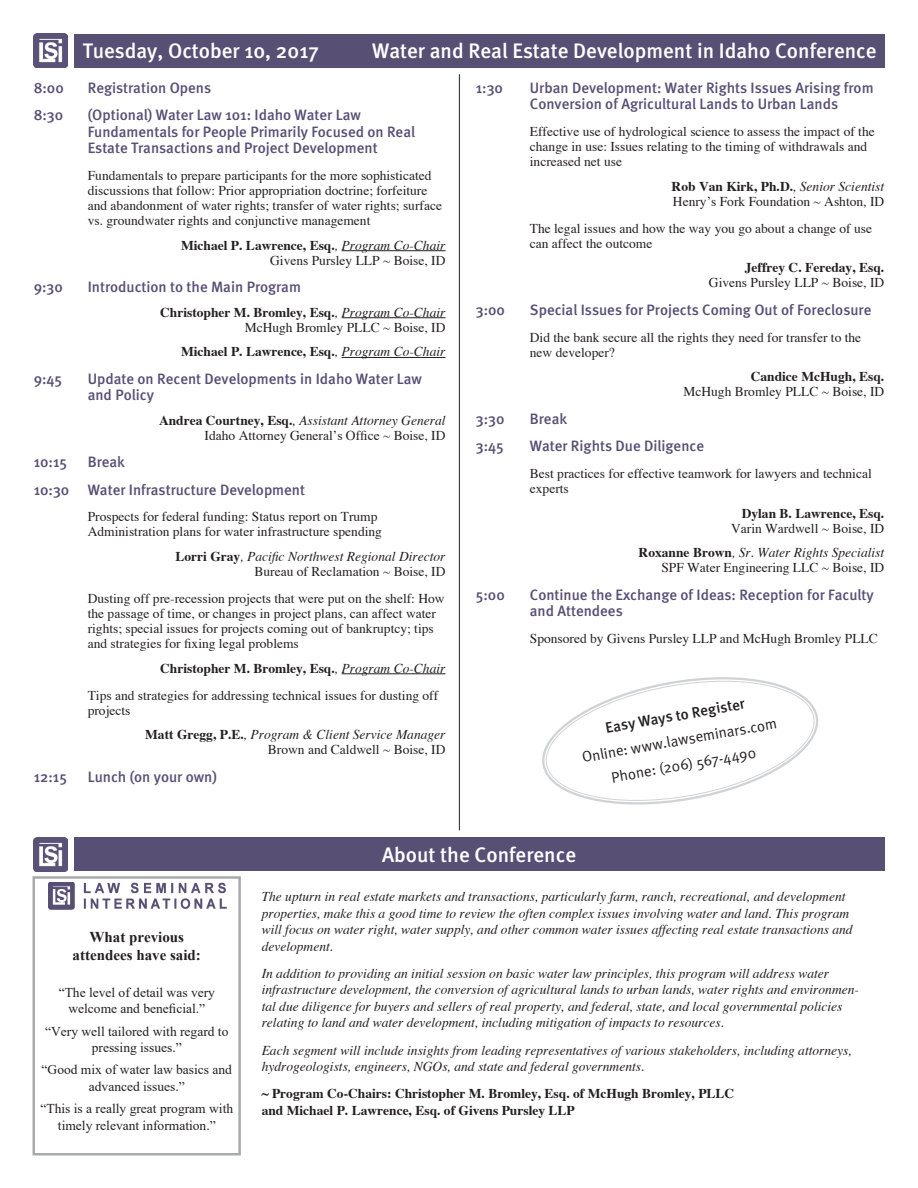
<style>
.page{position:relative;width:918px;height:1188px;background:#fff}
.page>*{position:absolute;margin:0;border:0;box-sizing:border-box;transform-origin:0 0}
.t1{font:500 21px "Meta";color:#fff}
.t2{font:500 15px/16.5px "Meta";color:#584f75}
.t3{font:15px/24.9px "Meta Normal";color:#231f20;text-align:center}
.t4{font:700 15px/18px "Times New Roman";color:#231f20;text-align:center}
.t5{font:500 15px "Meta";color:#231f20}
.t6{font:13.5px/15px "Times";color:#231f20}
.t7{font:italic 13.5px/16.5px "Times";color:#231f20}
.t8{font:700 13.5px/16.5px "Times";color:#231f20}
.t9{font:13.5px/16.2px "Times New Roman";color:#231f20;text-align:center}
.s1{font-weight:700}
.s2{font-style:italic}
.s3{font-weight:400;font-style:italic}
.s4{font-weight:700;font-style:normal}
.s5{font-style:normal}
</style>
<div class="page">
<div style="left:74px;top:34px;width:810px;height:34px;background:#584f75"></div>
<hr style="left:459px;top:74px;width:1px;height:756px;background:#231f20">
<div style="left:74px;top:837px;width:810px;height:34px;background:#584f75"></div>
<hr style="left:342px;top:250px;width:104px;height:1px;background:#231f20">
<hr style="left:342px;top:317px;width:104px;height:1px;background:#231f20">
<hr style="left:342px;top:357px;width:104px;height:1px;background:#231f20">
<hr style="left:342px;top:673px;width:104px;height:1px;background:#231f20">
<img style="left:34px;top:33px;width:34px;height:35px">
<img style="left:34px;top:837px;width:34px;height:34px">
<div style="left:33px;top:876px;width:208px;height:279px;border:2px solid #a8a9ad"></div>
<img style="left:49px;top:882px;width:178px;height:28px">
<svg style="left:542px;top:677px;width:276px;height:128px"></svg>
<h1 class="t1" style="left:83px;top:39px;width:238px">Tuesday, October 10, 2017</h1>
<h1 class="t1" style="left:372px;top:39px;width:506px">Water and Real Estate Development in Idaho Conference</h1>
<p class="t2" style="left:34px;top:79px;width:32px">8:00</p>
<p class="t2" style="left:88px;top:79px;width:125px">Registration Opens</p>
<p class="t2" style="left:34px;top:107px;width:31px">8:30</p>
<p class="t2" style="left:88px;top:107px;width:329px">(Optional) Water Law 101: Idaho Water Law<br>Fundamentals for People Primarily Focused on Real<br>Estate Transactions and Project Development</p>
<p class="t6" style="left:88px;top:169px;width:356px">Fundamentals to prepare participants for the more sophisticated discussions that follow: Prior appropriation doctrine; forfeiture and abandonment of water rights; transfer of water rights; surface vs. groundwater rights and conjunctive management</p>
<p class="t6" style="left:181px;top:238px;width:266px;text-align:right"><span class="s1">Michael P. Lawrence, Esq.</span><span class="s2">, Program Co-Chair<br></span>Givens Pursley LLP ~ Boise, ID</p>
<p class="t2" style="left:34px;top:278px;width:31px">9:30</p>
<p class="t2" style="left:88px;top:278px;width:215px">Introduction to the Main Program</p>
<p class="t6" style="left:160px;top:305px;width:287px;text-align:right"><span class="s1">Christopher M. Bromley, Esq.</span><span class="s2">, Program Co-Chair<br></span>McHugh Bromley PLLC ~ Boise, ID</p>
<p class="t8" style="left:181px;top:342px;width:266px">Michael P. Lawrence, Esq.<span class="s3">, Program Co-Chair</span></p>
<p class="t2" style="left:34px;top:370px;width:30px">9:45</p>
<p class="t2" style="left:88px;top:370px;width:336px">Update on Recent Developments in Idaho Water Law and Policy</p>
<p class="t6" style="left:159px;top:414px;width:288px;text-align:right"><span class="s1">Andrea Courtney, Esq.</span><span class="s2">, Assistant Attorney General<br></span>Idaho Attorney General’s Office ~ Boise, ID</p>
<p class="t2" style="left:34px;top:454px;width:35px">10:15</p>
<p class="t2" style="left:34px;top:448px;width:273px;line-height:27.3px;text-indent:54px">Break<br>10:30 Water Infrastructure Development</p>
<p class="t6" style="left:88px;top:510px;width:296px">Prospects for federal funding: Status report on Trump<br>Administration plans for water infrastructure spending</p>
<p class="t7" style="left:176px;top:550px;width:271px;line-height:15px;text-align:right"><span class="s4">Lorri Gray</span>, Pacific Northwest Regional Director<br><span class="s5">Bureau of Reclamation ~ Boise, ID</span></p>
<p class="t6" style="left:88px;top:592px;width:358px">Dusting off pre-recession projects that were put on the shelf: How the passage of time, or changes in project plans, can affect water rights; special issues for projects coming out of bankruptcy; tips and strategies for fixing legal problems</p>
<p class="t6" style="left:88px;top:656px;width:359px;line-height:26.8px;text-indent:72px"><span class="s1">Christopher M. Bromley, Esq.</span><span class="s2">, Program Co-Chair<br></span>Tips and strategies for addressing technical issues for dusting off</p>
<p class="t6" style="left:88px;top:703px;width:44px">projects</p>
<p class="t7" style="left:145px;top:728px;width:302px;line-height:15px;text-align:right"><span class="s4">Matt Gregg, P.E.</span>, Program &amp; Client Service Manager<br><span class="s5">Brown and Caldwell ~ Boise, ID</span></p>
<p class="t2" style="left:34px;top:768px;width:35px">12:15</p>
<p class="t2" style="left:88px;top:768px;width:131px">Lunch (on your own)</p>
<p class="t2" style="left:476px;top:79px;width:29px">1:30</p>
<p class="t2" style="left:530px;top:79px;width:345px">Urban Development: Water Rights Issues Arising from<br>Conversion of Agricultural Lands to Urban Lands</p>
<p class="t6" style="left:530px;top:125px;width:346px">Effective use of hydrological science to assess the impact of the change in use: Issues relating to the timing of withdrawals and increased net use</p>
<p class="t6" style="left:672px;top:180px;width:214px"><span class="s1">Rob Van Kirk, Ph.D.</span><span class="s2">, Senior Scientist<br></span>Henry’s Fork Foundation ~ Ashton, ID</p>
<p class="t6" style="left:530px;top:222px;width:344px">The legal issues and how the way you go about a change of use can affect the outcome</p>
<p class="t8" style="left:745px;top:258px;width:141px">Jeffrey C. Fereday, Esq.</p>
<p class="t6" style="left:709px;top:276px;width:177px">Givens Pursley LLP ~ Boise, ID</p>
<p class="t2" style="left:476px;top:301px;width:31px">3:00</p>
<p class="t2" style="left:530px;top:301px;width:343px">Special Issues for Projects Coming Out of Foreclosure</p>
<p class="t6" style="left:530px;top:330px;width:333px">Did the bank secure all the rights they need for transfer to the new developer?</p>
<p class="t8" style="left:751px;top:367px;width:135px">Candice McHugh, Esq.</p>
<p class="t6" style="left:683px;top:385px;width:202px">McHugh Bromley PLLC ~ Boise, ID</p>
<p class="t2" style="left:476px;top:410px;width:30px">3:30</p>
<p class="t2" style="left:530px;top:410px;width:39px">Break</p>
<p class="t2" style="left:476px;top:437px;width:29px">3:45</p>
<p class="t2" style="left:530px;top:437px;width:176px">Water Rights Due Diligence</p>
<p class="t6" style="left:530px;top:467px;width:343px">Best practices for effective teamwork for lawyers and technical experts</p>
<p class="t8" style="left:742px;top:503px;width:144px">Dylan B. Lawrence, Esq.</p>
<p class="t7" style="left:639px;top:517px;width:247px;line-height:24.8px;text-align:right"><span class="s5">Varin Wardwell ~ Boise, ID<br></span><span class="s4">Roxanne Brown</span>, Sr. Water Rights Specialist</p>
<p class="t6" style="left:661px;top:561px;width:224px">SPF Water Engineering LLC ~ Boise, ID</p>
<p class="t2" style="left:476px;top:586px;width:30px">5:00</p>
<p class="t2" style="left:530px;top:586px;width:345px">Continue the Exchange of Ideas: Reception for Faculty and Attendees</p>
<p class="t6" style="left:530px;top:632px;width:349px">Sponsored by Givens Pursley LLP and McHugh Bromley PLLC</p>
<p class="t5" style="left:604px;top:719px;width:143px;rotate:-10deg">Easy Ways to Register</p>
<p class="t3" style="left:580px;top:745px;width:199px;rotate:-10deg">Online: www.lawseminars.com<br>Phone: (206) 567-4490</p>
<p class="t4" style="left:73px;top:928px;width:130px">What previous attendees have said:</p>
<p class="t9" style="left:59px;top:984px;width:158px">“The level of detail was very welcome and beneficial.”</p>
<p class="t9" style="left:45px;top:1022px;width:185px">“Very well tailored with regard to pressing issues.”</p>
<p class="t9" style="left:42px;top:1061px;width:192px">“Good mix of water law basics and advanced issues.”</p>
<p class="t9" style="left:40px;top:1100px;width:194px">“This is a really great program with timely relevant information.”</p>
<h1 class="t1" style="left:382px;top:842px;width:196px">About the Conference</h1>
<p class="t7" style="left:262px;top:889px;width:593px">The upturn in real estate markets and transactions, particularly farm, ranch, recreational, and development properties, make this a good time to review the often complex issues involving water and land. This program will focus on water right, water supply, and other common water issues affecting real estate transactions and development.</p>
<p class="t7" style="left:262px;top:966px;width:599px">In addition to providing an initial session on basic water law principles, this program will address water infrastructure development, the conversion of agricultural lands to urban lands, water rights and environmen&shy;tal due diligence for buyers and sellers of real property, and federal, state, and local governmental policies relating to land and water development, including mitigation of impacts to resources.</p>
<p class="t7" style="left:262px;top:1043px;width:592px">Each segment will include insights from leading representatives of various stakeholders, including attorneys, hydrogeologists, engineers, NGOs, and state and federal governments.</p>
<p class="t8" style="left:262px;top:1084px;width:474px">~ Program Co-Chairs: Christopher M. Bromley, Esq. of McHugh Bromley, PLLC and Michael P. Lawrence, Esq. of Givens Pursley LLP</p>
</div>
